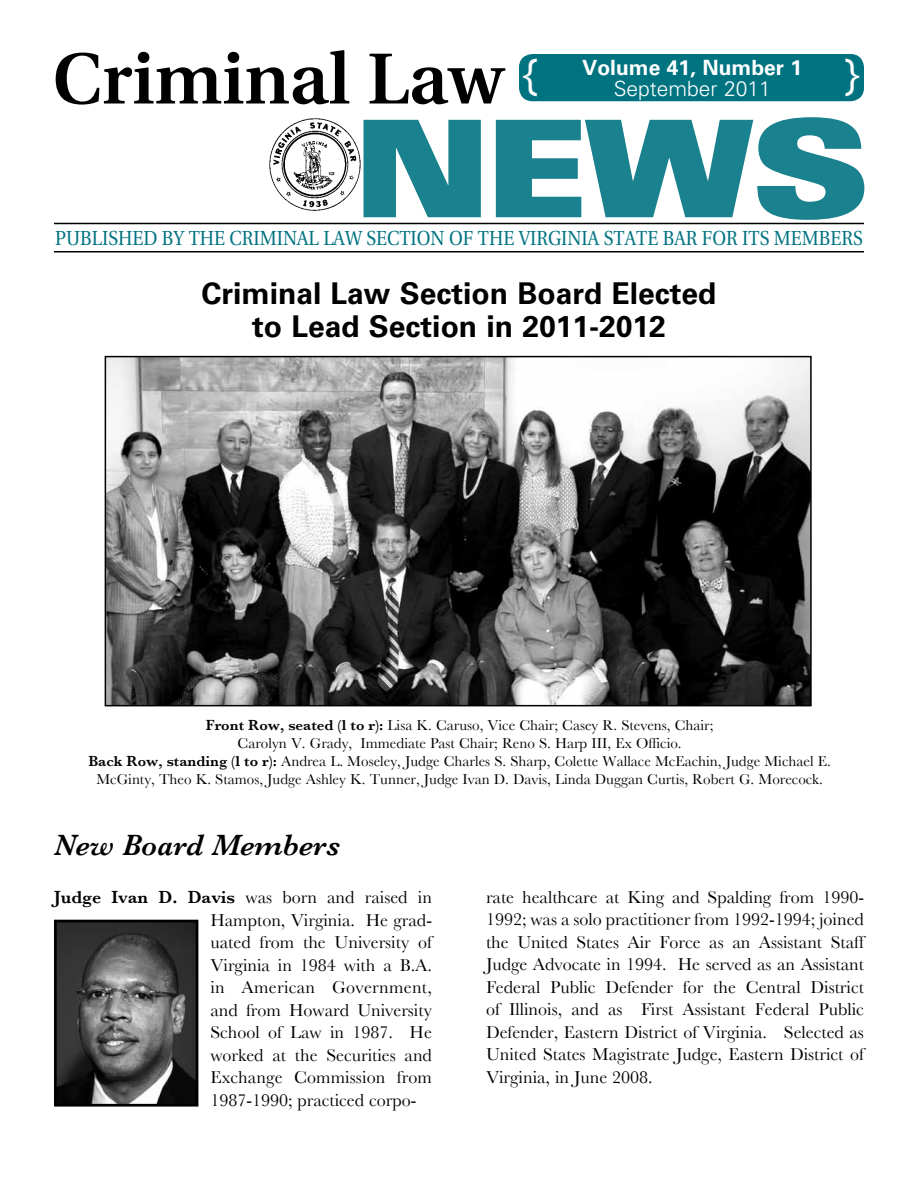
<style>
.page{position:relative;width:918px;height:1188px;background:#fff}
.page>*{position:absolute;margin:0;border:0;box-sizing:border-box;transform-origin:0 0}
.t1{font:900 expanded 135px "Univers";color:#1a818e;scale:.91 1}
.t2{font:600 72px "Utopia";color:#000}
.t3{font:40.95px "Helvetica";color:#fff}
.t4{font:700 30px/33px "Univers";color:#000;text-align:center}
.t5{font:italic 600 30px "Baskerville";color:#000}
.t6{font:700 21px "Univers";color:#fff}
.t7{font:300 21px "Univers";color:#fff}
.t8{font:20.25px "Utopia";color:#007381;scale:.89 1}
.t9{font:18px/22.5px "Baskerville";color:#000;text-align:justify}
.t10{font:15px/18px "Baskerville";color:#000;text-align:center}
.s1{font-weight:600}
</style>
<div class="page">
<div style="left:519px;top:54px;width:345px;height:47px;background:#007381;border-radius:14px"></div>
<hr style="left:54px;top:223px;width:810px;height:1px;background:#000">
<hr style="left:54px;top:251px;width:810px;height:1px;background:#000">
<img style="left:269px;top:118px;width:92px;height:93px">
<img style="left:108px;top:359px;width:701px;height:344px">
<div style="left:105px;top:356px;width:707px;height:350px;border:2px solid #000"></div>
<img style="left:58px;top:924px;width:136px;height:179px">
<div style="left:54px;top:920px;width:144px;height:187px;border:3px solid #000"></div>
<h2 class="t2" style="left:52px;top:38px;width:453px">Criminal Law</h2>
<p class="t6" style="left:582px;top:55px;width:221px">Volume 41, Number 1</p>
<h3 class="t3" style="left:524px;top:42px;width:15px">{</h3>
<h3 class="t3" style="left:845px;top:42px;width:15px">}</h3>
<h1 class="t1" style="left:354px;top:89px;width:570px">NEWS</h1>
<p class="t7" style="left:614px;top:76px;width:158px">September 2011</p>
<p class="t8" style="left:55px;top:227px;width:909px">PUBLISHED BY THE CRIMINAL LAW SECTION OF THE VIRGINIA STATE BAR FOR ITS MEMBERS</p>
<h3 class="t4" style="left:201px;top:277px;width:517px">Criminal Law Section Board Elected to Lead Section in 2011-2012</h3>
<p class="t10" style="left:88px;top:716px;width:744px"><span class="s1">Front Row, seated (l to r):</span> Lisa K. Caruso, Vice Chair; Casey R. Stevens, Chair;<br>Carolyn V. Grady, Immediate Past Chair; Reno S. Harp III, Ex Officio.<br><span class="s1">Back Row, standing (l to r):</span> Andrea L. Moseley, Judge Charles S. Sharp, Colette Wallace McEachin, Judge Michael E.<br>McGinty, Theo K. Stamos, Judge Ashley K. Tunner, Judge Ivan D. Davis, Linda Duggan Curtis, Robert G. Morecock.</p>
<h3 class="t5" style="left:54px;top:828px;width:288px">New Board Members</h3>
<p class="t9" style="left:210px;top:886px;width:223px;text-indent:-156px"><span class="s1">Judge Ivan D. Davis</span> was born and raised in Hampton, Virginia. He grad&shy;uated from the University of Virginia in 1984 with a B.A. in American Government, and from Howard University School of Law in 1987. He worked at the Securities and Exchange Commission from 1987-1990; practiced corpo-</p>
<p class="t9" style="left:486px;top:885px;width:380px">rate healthcare at King and Spalding from 1990- 1992; was a solo practitioner from 1992-1994; joined the United States Air Force as an Assistant Staff Judge Advocate in 1994. He served as an Assistant Federal Public Defender for the Central District of Illinois, and as First Assistant Federal Public Defender, Eastern District of Virginia. Selected as United States Magistrate Judge, Eastern District of Virginia, in June 2008.</p>
</div>
